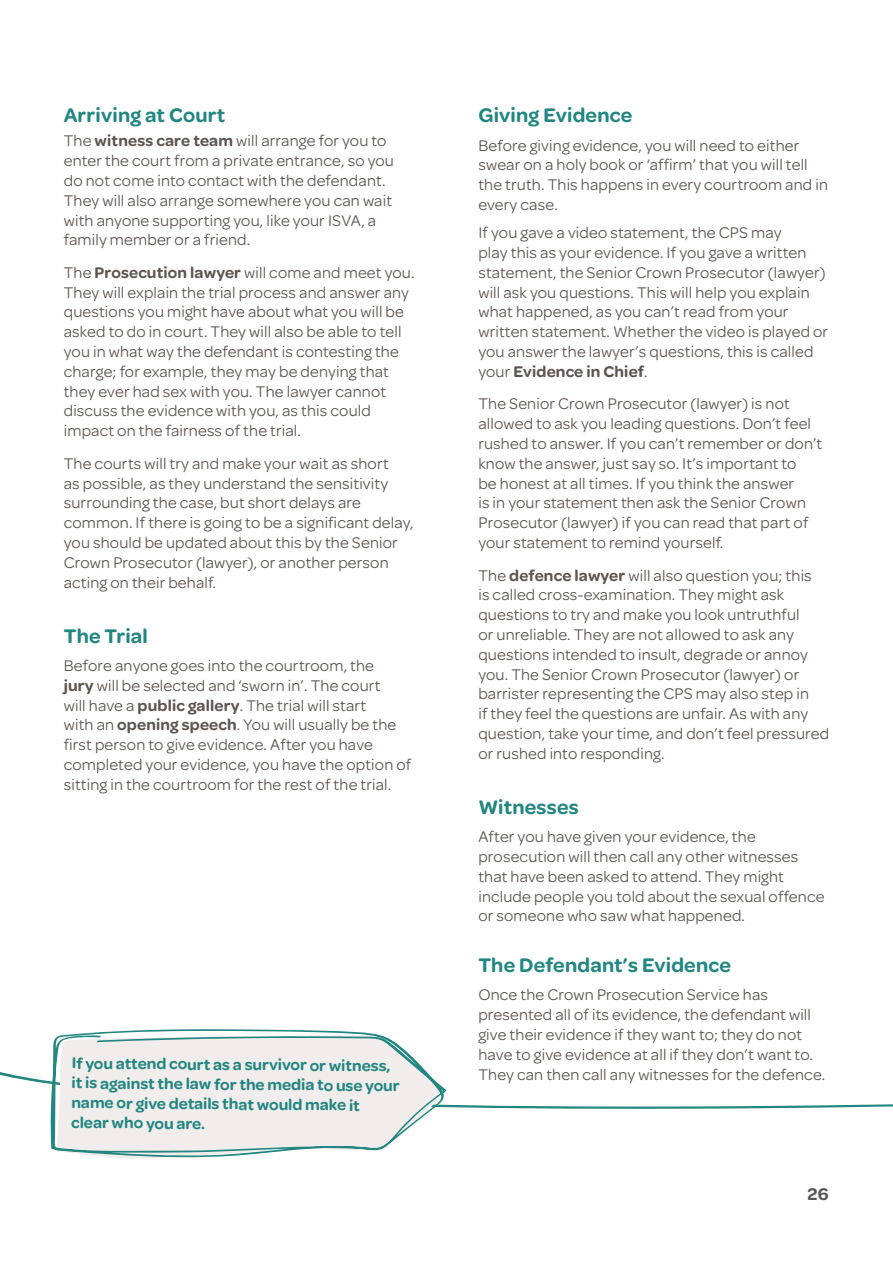
<style>
.page{position:relative;width:893px;height:1263px;background:#fff}
.page>*{position:absolute;margin:0;border:0;box-sizing:border-box;transform-origin:0 0}
.t1{font:600 21px "Omnes";letter-spacing:.01em;color:#238680}
.t2{font:600 18px "Omnes";color:#5b5552}
.t3{font:16.5px/19.8px "Omnes";letter-spacing:.01em;color:#5b5552}
.t4{font:600 16.5px/20.1px "Omnes";color:#238680}
.s1{font-weight:600}
</style>
<div class="page">
<svg style="left:0;top:1072px;width:893px;height:42px"></svg>
<svg style="left:51px;top:1029px;width:396px;height:128px;background:#e4e8e7"></svg>
<p class="t1" style="left:64px;top:103px;width:163px">Arriving at Court</p>
<p class="t3" style="left:64px;top:131px;width:332px">The <span class="s1">witness care team</span> will arrange for you to enter the court from a private entrance, so you do not come into contact with the defendant.<br>They will also arrange somewhere you can wait with anyone supporting you, like your ISVA, a family member or a friend.</p>
<p class="t3" style="left:64px;top:263px;width:350px">The <span class="s1">Prosecution lawyer</span> will come and meet you.<br>They will explain the trial process and answer any questions you might have about what you will be asked to do in court. They will also be able to tell you in what way the defendant is contesting the charge; for example, they may be denying that they ever had sex with you. The lawyer cannot discuss the evidence with you, as this could impact on the fairness of the trial.</p>
<p class="t3" style="left:64px;top:453px;width:351px">The courts will try and make your wait as short<br>as possible, as they understand the sensitivity surrounding the case, but short delays are common. If there is going to be a significant delay, you should be updated about this by the Senior Crown Prosecutor (lawyer), or another person acting on their behalf.</p>
<p class="t1" style="left:64px;top:624px;width:86px">The Trial</p>
<p class="t3" style="left:64px;top:656px;width:349px">Before anyone goes into the courtroom, the<br><span class="s1">jury</span> will be selected and ‘sworn in’. The court<br>will have a <span class="s1">public gallery</span>. The trial will start<br>with an <span class="s1">opening speech</span>. You will usually be the first person to give evidence. After you have completed your evidence, you have the option of sitting in the courtroom for the rest of the trial.</p>
<p class="t4" style="left:72px;top:1051px;width:330px;rotate:1deg">If you attend court as a survivor or witness, it is against the law for the media to use your name or give details that would make it clear who you are.</p>
<p class="t1" style="left:478px;top:103px;width:155px">Giving Evidence</p>
<p class="t3" style="left:478px;top:135px;width:351px">Before giving evidence, you will need to either swear on a holy book or ‘affirm’ that you will tell the truth. This happens in every courtroom and in every case.</p>
<p class="t3" style="left:478px;top:223px;width:351px">If you gave a video statement, the CPS may<br>play this as your evidence. If you gave a written statement, the Senior Crown Prosecutor (lawyer) will ask you questions. This will help you explain what happened, as you can’t read from your written statement. Whether the video is played or you answer the lawyer’s questions, this is called your <span class="s1">Evidence in Chief</span>.</p>
<p class="t3" style="left:478px;top:394px;width:345px">The Senior Crown Prosecutor (lawyer) is not allowed to ask you leading questions. Don’t feel rushed to answer. If you can’t remember or don’t know the answer, just say so. It’s important to<br>be honest at all times. If you think the answer<br>is in your statement then ask the Senior Crown Prosecutor (lawyer) if you can read that part of your statement to remind yourself.</p>
<p class="t3" style="left:478px;top:565px;width:352px">The <span class="s1">defence lawyer</span> will also question you; this<br>is called cross-examination. They might ask questions to try and make you look untruthful<br>or unreliable. They are not allowed to ask any questions intended to insult, degrade or annoy you. The Senior Crown Prosecutor (lawyer) or barrister representing the CPS may also step in<br>if they feel the questions are unfair. As with any question, take your time, and don’t feel pressured or rushed into responding.</p>
<p class="t1" style="left:478px;top:795px;width:102px">Witnesses</p>
<p class="t3" style="left:478px;top:827px;width:348px">After you have given your evidence, the prosecution will then call any other witnesses that have been asked to attend. They might include people you told about the sexual offence or someone who saw what happened.</p>
<p class="t1" style="left:478px;top:953px;width:254px">The Defendant’s Evidence</p>
<p class="t3" style="left:478px;top:985px;width:347px">Once the Crown Prosecution Service has presented all of its evidence, the defendant will give their evidence if they want to; they do not have to give evidence at all if they don’t want to.<br>They can then call any witnesses for the defence.</p>
<p class="t2" style="left:807px;top:1184px;width:23px">26</p>
</div>
